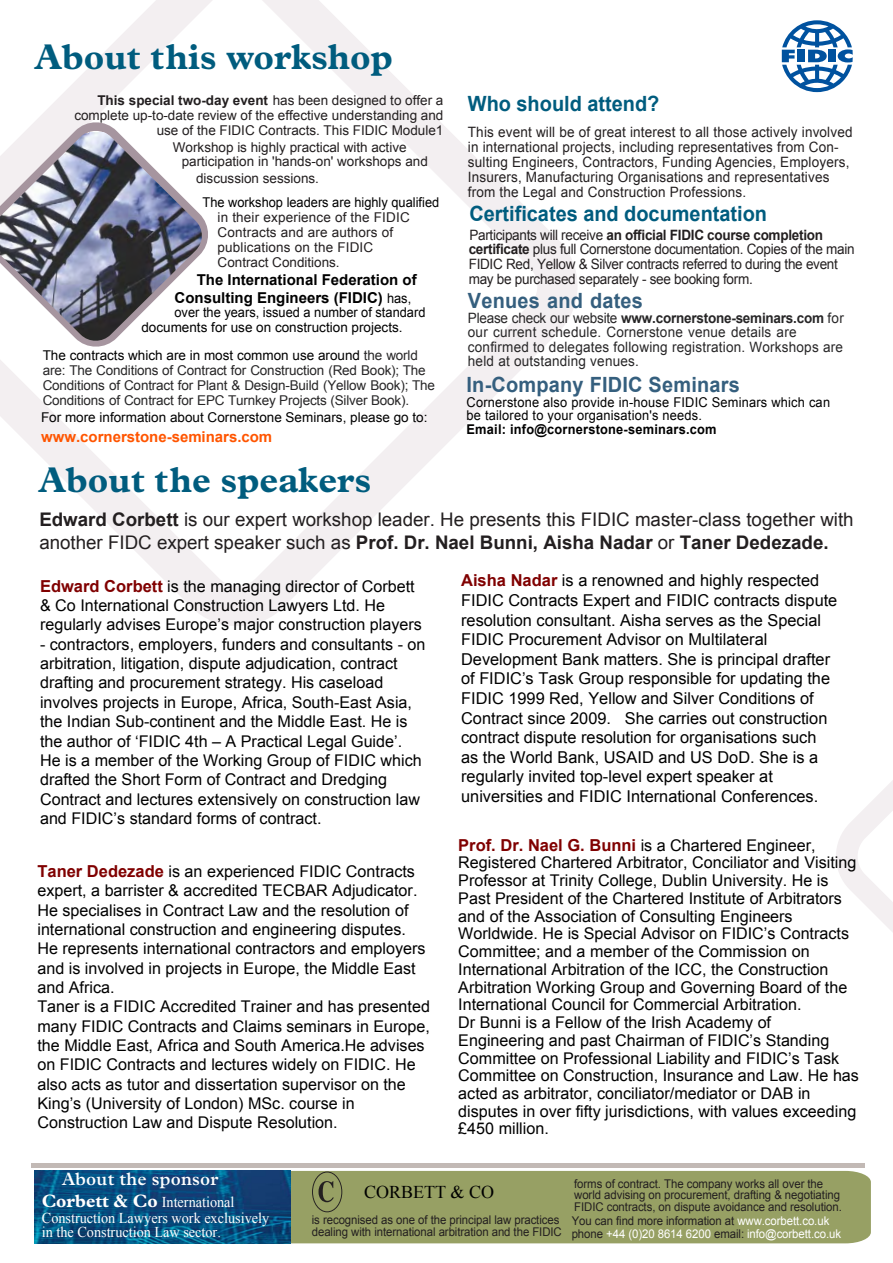
<style>
.page{position:relative;width:893px;height:1263px;background:#fff}
.page>*{position:absolute;margin:0;border:0;box-sizing:border-box;transform-origin:0 0}
.t1{font:700 36px "Plantin";color:#005c7e}
.t2{font:700 21px "Arial";color:#005c7e;scale:.95 1}
.t3{font:700 21px "Arial";letter-spacing:.01em;color:#355f7e;scale:.95 1}
.t4{font:18.75px/22.6px "Arial";color:#231f20}
.t5{font:600 18px "Plantin";letter-spacing:.01em;color:#fff}
.t6{font:18px "Times New Roman";color:#000}
.t7{font:16.35px/19.6px "Arial";color:#000}
.t8{font:16.2px/17.7px "Arial";color:#000}
.t9{font:16.2px/19.4px "Arial";color:#000}
.t10{font:15px/15.8px "Times New Roman";color:#fff;scale:.95 1}
.t11{font:700 15px/18.3px "Arial";color:#000}
.t12{font:700 15px "Arial";color:#f50}
.t13{font:14.25px/14.9px "Arial";letter-spacing:.01em;color:#231f20;scale:.95 1}
.t14{font:14.25px/14.9px "Arial";letter-spacing:-.02em;color:#231f20;scale:.95 1}
.t15{font:14.25px/14.2px "Arial";letter-spacing:.015em;color:#272627;scale:.95 1}
.t16{font:13.5px/14.9px "Arial";color:#231f20}
.t17{font:13.5px/14.9px "Arial";letter-spacing:-.01em;color:#272627}
.t18{font:13.5px/15.3px "Arial";color:#000;scale:.95 1}
.t19{font:13.5px "Arial";color:#000}
.t20{font:700 13.5px "Arial";letter-spacing:.015em;color:#000;scale:.95 1}
.t21{font:12px/11.4px "Arial";letter-spacing:-.005em;color:#231f20;scale:.95 1}
.t22{font:12px/13.6px "Arial";letter-spacing:-.005em;color:#fff;scale:.95 1}
.s1{font-weight:700}
.s2{font-weight:400;font-size:13.5px}
.s3{color:#000}
.s4{font-weight:700;font-size:16.5px;color:#800000}
.s5{font-style:inherit}
.s6{font-family:"Plantin";font-weight:700;font-size:18px}
.s7{color:#231f20}
</style>
<div class="page">
<svg style="left:0;top:0;width:577px;height:626px"></svg>
<svg style="left:836px;top:781px;width:56px;height:150px"></svg>
<svg style="left:782px;top:20px;width:71px;height:72px"></svg>
<div style="left:290px;top:1171px;width:581px;height:72px;background:#97a064"></div>
<img style="left:35px;top:1171px;width:255px;height:72px">
<div style="left:32px;top:1163px;width:833px;height:5px;background:#c2b9b5"></div>
<svg style="left:0;top:155px;width:247px;height:260px"></svg>
<svg style="left:1px;top:119px;width:210px;height:230px"></svg>
<img style="left:0;top:129px;width:204px;height:214px">
<svg style="left:312px;top:1172px;width:30px;height:40px"></svg>
<h1 class="t1" style="left:34px;top:44px;width:360px">About this workshop</h1>
<p class="t16" style="left:74px;top:93px;width:371px;text-align:right"><span class="s1">This special two-day event</span> has been designed to offer a complete up-to-date review of the effective understanding and use of the FIDIC Contracts. This FIDIC Module1</p>
<p class="t16" style="left:182px;top:140px;width:248px;line-height:14px;text-indent:-9px">Workshop is highly practical with active participation in 'hands-on' workshops and</p>
<p class="t16" style="left:196px;top:171px;width:124px">discussion sessions.</p>
<p class="t18" style="left:203px;top:195px;width:251px">The workshop leaders are highly qualified</p>
<p class="t16" style="left:218px;top:210px;width:194px">in their experience of the FIDIC<br>Contracts and are authors of publications on the FIDIC<br>Contract Conditions.</p>
<p class="t11" style="left:174px;top:271px;width:244px;text-indent:22px">The International Federation of<br>Consulting Engineers (FIDIC) <span class="s2">has,</span></p>
<p class="t18" style="left:141px;top:305px;width:300px;text-indent:33px">over the years, issued a number of standard documents for use on construction projects.</p>
<p class="t17" style="left:43px;top:348px;width:394px"><span class="s3">The contracts which are in most common use around</span> the world are: The Conditions of Contract for Construction (Red Book); The Conditions of Contract for Plant &amp; Design-Build (Yellow Book); The Conditions of Contract for EPC Turnkey Projects (Silver Book).</p>
<p class="t19" style="left:41px;top:408px;width:388px">For more information about Cornerstone Seminars, please go to:</p>
<p class="t12" style="left:41px;top:427px;width:233px">www.cornerstone-seminars.com</p>
<p class="t2" style="left:468px;top:89px;width:203px">Who should attend?</p>
<p class="t13" style="left:468px;top:125px;width:406px">This event will be of great interest to all those actively involved in international projects, including representatives from Con&shy;sulting Engineers, Contractors, Funding Agencies, Employers, Insurers, Manufacturing Organisations and representatives from the Legal and Construction Professions.</p>
<p class="t2" style="left:469px;top:200px;width:315px">Certificates and documentation</p>
<p class="t14" style="left:469px;top:227px;width:408px">Participants will receive <span class="s1">an official FIDIC course completion certificate</span> plus full Cornerstone documentation. Copies of the main FIDIC Red, Yellow &amp; Silver contracts referred to during the event may be purchased separately - see booking form.</p>
<p class="t3" style="left:468px;top:286px;width:186px">Venues and dates</p>
<p class="t15" style="left:468px;top:311px;width:397px">Please check our website <span class="s1">www.cornerstone-seminars.com</span> for our current schedule. Cornerstone venue details are confirmed to delegates following registration. Workshops are held at outstanding venues.</p>
<p class="t3" style="left:466px;top:371px;width:289px">In-Company FIDIC Seminars</p>
<p class="t18" style="left:466px;top:396px;width:384px;line-height:13.5px">Cornerstone also provide in-house FIDIC Seminars which can be tailored to your organisation's needs.</p>
<p class="t20" style="left:466px;top:420px;width:265px">Email: info@cornerstone-seminars.com</p>
<h1 class="t1" style="left:38px;top:467px;width:335px">About the speakers</h1>
<p class="t4" style="left:39px;top:508px;width:816px"><span class="s1">Edward Corbett</span> is our expert workshop leader. He presents this FIDIC master-class together with another FIDC expert speaker such as <span class="s1">Prof. Dr. Nael Bunni, Aisha Nadar</span> or <span class="s1">Taner Dedezade.</span></p>
<p class="t8" style="left:40px;top:576px;width:383px;line-height:19.5px"><span class="s4">Edward Corbett</span> is the managing director of Corbett &amp; Co International Construction Lawyers Ltd. He regularly advises Europe’s major construction players</p>
<p class="t8" style="left:40px;top:635px;width:387px;line-height:19.4px">- contractors, employers, funders and consultants - on arbitration, litigation, dispute adjudication, contract drafting and procurement strategy. His caseload involves projects in Europe, Africa, South-East Asia, the Indian Sub-continent and the Middle East. He is the author of ‘FIDIC 4th – A Practical Legal Guide’.<br>He is a member of the Working Group of FIDIC which drafted the Short Form of Contract and Dredging Contract and lectures extensively on construction law and FIDIC’s standard forms of contract.</p>
<p class="t9" style="left:37px;top:862px;width:394px"><span class="s4">Taner Dedezade</span> is an experienced FIDIC Contracts expert, a barrister &amp; accredited TECBAR Adjudicator.<br>He specialises in Contract Law and the resolution of international construction and engineering disputes.<br>He represents international contractors and employers and is involved in projects in Europe, the Middle East and Africa.<br><span class="s5">Taner</span> is a FIDIC Accredited Trainer and has presented many FIDIC Contracts and Claims seminars in Europe, the Middle East, Africa and South America.He <span class="s5">advises on FIDIC Contracts and l</span>ectures widely on FIDIC<span class="s5">. He also</span> acts as tutor and dissertation supervisor on the King’s <span class="s5">(University of London)</span> MSc<span class="s5">.</span> course in Construction Law and Dispute Resolution.</p>
<p class="t7" style="left:461px;top:571px;width:378px"><span class="s4">Aisha Nadar</span> is a renowned and highly respected FIDIC Contracts Expert and FIDIC contracts dispute resolution consultant. Aisha serves as the Special FIDIC Procurement Advisor on Multilateral Development Bank matters. She is principal drafter of FIDIC’s Task Group responsible for updating the FIDIC 1999 Red, Yellow and Silver Conditions of Contract since 2009. She carries out construction contract dispute resolution for organi<span class="s5">s</span>ations such as the World Bank, USAID and US DoD. <span class="s5">She</span> is a regularly invited top-level expert speaker at universities and FIDIC International Conferences.</p>
<p class="t8" style="left:458px;top:836px;width:402px"><span class="s4">Prof. Dr. Nael G. Bunni</span> is a Chartered Engineer, Registered Chartered Arbitrator, Conciliator and Visiting Professor at Trinity College, Dublin University. He is Past President of the Chartered Institute of Arbitrators and of the Association of Consulting Engineers Worldwide. He is Special Advisor on FIDIC’s Contracts Committee; and a member of the Commission on International Arbitration of the ICC, the Construction Arbitration Working Group and Governing Board of the International Council for Commercial Arbitration.<br>Dr Bunni is a Fellow of the Irish Academy of Engineering and past Chairman of FIDIC’s Standing Committee on Professional Liability and FIDIC’s Task Committee on Construction, Insurance and Law. He has acted as arbitrator, conciliator/mediator or DAB in disputes in over fifty jurisdictions, with values exceeding £450 million.</p>
<p class="t5" style="left:62px;top:1172px;width:158px">About the sponsor</p>
<p class="t10" style="left:42px;top:1194px;width:241px"><span class="s6">Corbett &amp; Co</span> International<br>Construction Lawyers work exclusively</p>
<p class="t10" style="left:42px;top:1224px;width:190px">in the Construction Law sector.</p>
<p class="t6" style="left:364px;top:1180px;width:132px">CORBETT &amp; CO</p>
<p class="t21" style="left:312px;top:1215px;width:265px">is recognised as one of the principal law practices dealing with international arbitration and the FIDIC</p>
<p class="t21" style="left:574px;top:1178px;width:283px">forms of contract. The company works all over the world advising on procurement, drafting &amp; negotiating<br>FIDIC contracts, on dispute avoidance and resolution.</p>
<p class="t22" style="left:572px;top:1214px;width:285px"><span class="s7">You can find more information at</span> www.corbett.co.uk <span class="s7">phone</span> +44 (0)20 8614 6200 <span class="s7">email:</span> info@corbett.co.uk</p>
</div>
